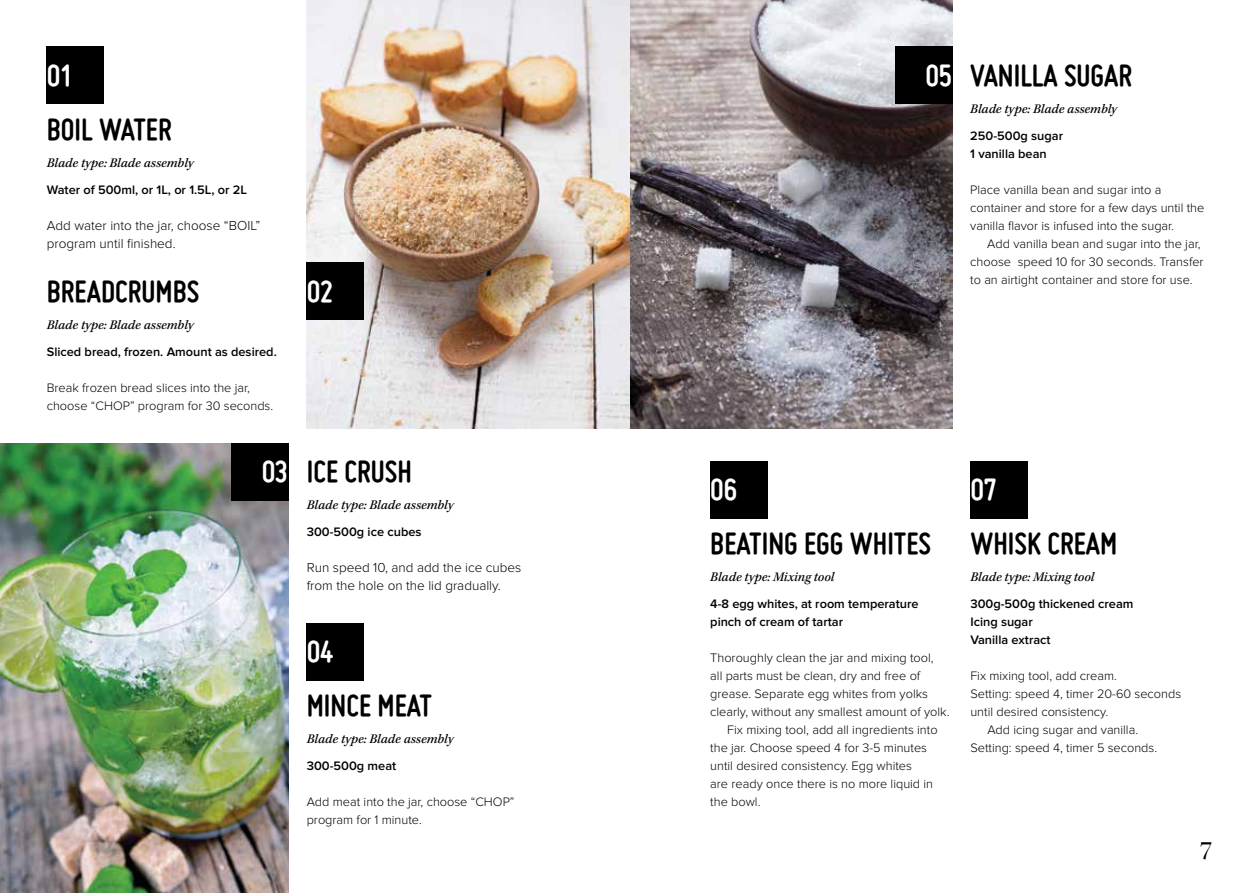
<style>
.page{position:relative;width:1259px;height:893px;background:#fff}
.page>*{position:absolute;margin:0;border:0;box-sizing:border-box;transform-origin:0 0}
.t1{font:700 33px "Miso";color:#000}
.t2{font:700 33px "Miso";letter-spacing:-.02em;color:#fff}
.t3{font:27px "Kepler Std Medium Disp";color:#000}
.t4{font:italic 500 13.5px "Kepler Std";color:#000}
.t5{font:300 13.5px/18px "Proxima Nova";color:#000}
.t6{font:300 12.75px/18px "Proxima Nova";color:#000}
.t7{font:600 12.75px/18px "Proxima Nova";color:#000}
</style>
<div class="page">
<img style="left:629px;top:0;width:323px;height:428px">
<img style="left:0;top:443px;width:289px;height:450px">
<img style="left:307px;top:0;width:322px;height:428px">
<div style="left:47px;top:47px;width:57px;height:57px;background:#000"></div>
<div style="left:307px;top:263px;width:57px;height:57px;background:#000"></div>
<div style="left:710px;top:461px;width:57px;height:57px;background:#000"></div>
<div style="left:970px;top:461px;width:57px;height:57px;background:#000"></div>
<div style="left:307px;top:623px;width:57px;height:57px;background:#000"></div>
<div style="left:232px;top:443px;width:57px;height:57px;background:#000"></div>
<div style="left:895px;top:47px;width:57px;height:57px;background:#000"></div>
<h1 class="t2" style="left:47px;top:57px;width:28px">01</h1>
<h1 class="t1" style="left:47px;top:111px;width:127px">BOIL WATER</h1>
<p class="t4" style="left:47px;top:155px;width:148px">Blade type: Blade assembly</p>
<p class="t7" style="left:47px;top:181px;width:202px">Water of 500ml, or 1L, or 1.5L, or 2L</p>
<p class="t5" style="left:47px;top:217px;width:215px">Add water into the jar, choose “BOIL” program until finished.</p>
<h1 class="t1" style="left:47px;top:273px;width:154px">BREADCRUMBS</h1>
<p class="t4" style="left:47px;top:317px;width:148px">Blade type: Blade assembly</p>
<p class="t7" style="left:47px;top:343px;width:231px">Sliced bread, frozen. Amount as desired.</p>
<p class="t6" style="left:47px;top:379px;width:228px">Break frozen bread slices into the jar, choose “CHOP” program for 30 seconds.</p>
<h1 class="t2" style="left:262px;top:453px;width:28px">03</h1>
<h1 class="t2" style="left:307px;top:273px;width:28px">02</h1>
<h1 class="t1" style="left:307px;top:453px;width:107px">ICE CRUSH</h1>
<p class="t4" style="left:307px;top:497px;width:148px">Blade type: Blade assembly</p>
<p class="t7" style="left:307px;top:523px;width:116px">300-500g ice cubes</p>
<p class="t5" style="left:307px;top:559px;width:216px">Run speed 10, and add the ice cubes from the hole on the lid gradually.</p>
<h1 class="t2" style="left:307px;top:633px;width:28px">04</h1>
<h1 class="t1" style="left:307px;top:687px;width:127px">MINCE MEAT</h1>
<p class="t4" style="left:307px;top:731px;width:148px">Blade type: Blade assembly</p>
<p class="t7" style="left:307px;top:757px;width:91px">300-500g meat</p>
<p class="t6" style="left:307px;top:793px;width:209px">Add meat into the jar, choose “CHOP” program for 1 minute.</p>
<h1 class="t2" style="left:925px;top:57px;width:28px">05</h1>
<h1 class="t1" style="left:970px;top:57px;width:163px">VANILLA SUGAR</h1>
<p class="t4" style="left:970px;top:101px;width:148px">Blade type: Blade assembly</p>
<p class="t7" style="left:970px;top:127px;width:94px">250-500g sugar<br>1 vanilla bean</p>
<p class="t6" style="left:970px;top:181px;width:236px">Place vanilla bean and sugar into a container and store for a few days until the vanilla flavor is infused into the sugar.</p>
<p class="t6" style="left:970px;top:235px;width:235px;text-indent:17px">Add vanilla bean and sugar into the jar, choose speed 10 for 30 seconds. Transfer to an airtight container and store for use.</p>
<h1 class="t2" style="left:710px;top:471px;width:28px">06</h1>
<h1 class="t2" style="left:970px;top:471px;width:28px">07</h1>
<h1 class="t1" style="left:710px;top:525px;width:222px">BEATING EGG WHITES</h1>
<p class="t4" style="left:710px;top:569px;width:126px">Blade type: Mixing tool</p>
<p class="t7" style="left:710px;top:595px;width:210px">4-8 egg whites, at room temperature pinch of cream of tartar</p>
<p class="t6" style="left:710px;top:649px;width:225px">Thoroughly clean the jar and mixing tool,</p>
<p class="t6" style="left:710px;top:667px;width:211px">all parts must be clean, dry and free of</p>
<p class="t6" style="left:710px;top:685px;width:219px">grease. Separate egg whites from yolks</p>
<p class="t6" style="left:710px;top:703px;width:241px">clearly, without any smallest amount of yolk.</p>
<p class="t6" style="left:727px;top:721px;width:212px">Fix mixing tool, add all ingredients into</p>
<p class="t6" style="left:710px;top:739px;width:218px">the jar. Choose speed 4 for 3-5 minutes</p>
<p class="t6" style="left:710px;top:757px;width:203px">until desired consistency. Egg whites</p>
<p class="t6" style="left:710px;top:775px;width:224px">are ready once there is no more liquid in</p>
<p class="t6" style="left:710px;top:793px;width:52px">the bowl.</p>
<h1 class="t1" style="left:970px;top:525px;width:148px">WHISK CREAM</h1>
<p class="t4" style="left:970px;top:569px;width:126px">Blade type: Mixing tool</p>
<p class="t7" style="left:970px;top:595px;width:165px">300g-500g thickened cream<br>Icing sugar<br>Vanilla extract</p>
<p class="t6" style="left:970px;top:667px;width:148px">Fix mixing tool, add cream.</p>
<p class="t6" style="left:970px;top:685px;width:212px">Setting: speed 4, timer 20-60 seconds</p>
<p class="t6" style="left:970px;top:703px;width:139px">until desired consistency.</p>
<p class="t6" style="left:987px;top:721px;width:152px">Add icing sugar and vanilla.</p>
<p class="t6" style="left:970px;top:739px;width:188px">Setting: speed 4, timer 5 seconds.</p>
<h2 class="t3" style="left:1199px;top:835px;width:14px">7</h2>
</div>
